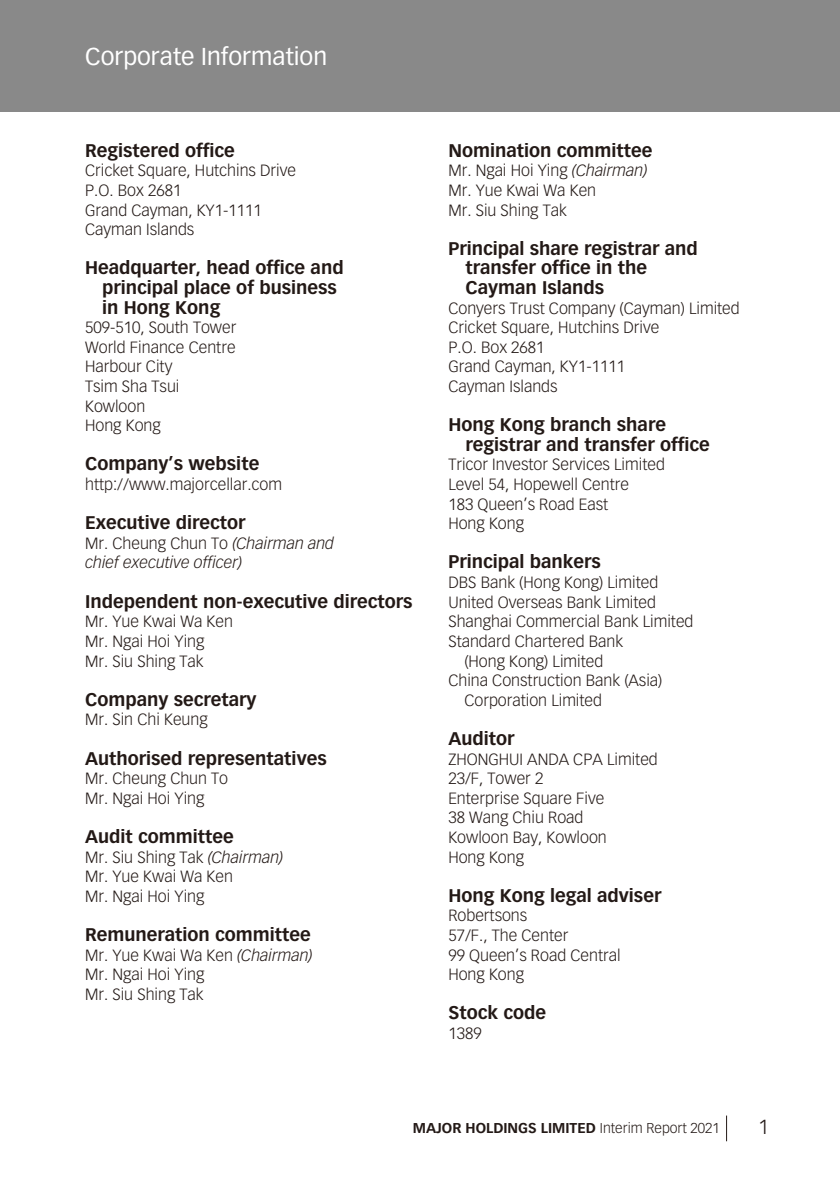
<style>
.page{position:relative;width:840px;height:1191px;background:#fff}
.page>*{position:absolute;margin:0;border:0;box-sizing:border-box;transform-origin:0 0}
.t1{font:24px "Vectora LT Std";color:#fff}
.t2{font:300 20px "Vectora LT Std";color:#231916}
.t3{font:700 18px/19.6px "Vectora LT Std";color:#231916}
.t4{font:300 16px/19.6px "Vectora LT Std";color:#231916}
.t5{font:italic 300 16px/19.6px "Vectora LT Std";color:#231916}
.t6{font:700 14px "Vectora LT Std";color:#231916}
.s1{font-style:normal}
.s2{font-style:italic}
.s3{font-weight:300}
</style>
<div class="page">
<div style="left:0;top:0;width:839px;height:112px;background:#898989"></div>
<h1 class="t1" style="left:85px;top:45px;width:243px">Corporate Information</h1>
<p class="t3" style="left:85px;top:141px;width:151px">Registered office</p>
<p class="t4" style="left:85px;top:162px;width:212px">Cricket Square, Hutchins Drive<br>P.O. Box 2681<br>Grand Cayman, KY1-1111<br>Cayman Islands</p>
<p class="t3" style="left:102px;top:259px;width:243px;text-indent:-17px">Headquarter, head office and principal place of business in Hong Kong</p>
<p class="t4" style="left:85px;top:319px;width:153px">509-510, South Tower<br>World Finance Centre<br>Harbour City<br>Tsim Sha Tsui<br>Kowloon<br>Hong Kong</p>
<p class="t3" style="left:85px;top:455px;width:176px">Company’s website</p>
<p class="t4" style="left:85px;top:475px;width:198px">http://www.majorcellar.com</p>
<p class="t3" style="left:85px;top:514px;width:162px">Executive director</p>
<p class="t5" style="left:85px;top:534px;width:250px"><span class="s1">Mr. Cheung Chun To</span> (Chairman and chief executive officer)</p>
<p class="t3" style="left:85px;top:592px;width:328px">Independent non-executive directors</p>
<p class="t4" style="left:85px;top:613px;width:149px">Mr. Yue Kwai Wa Ken<br>Mr. Ngai Hoi Ying<br>Mr. Siu Shing Tak</p>
<p class="t3" style="left:85px;top:690px;width:173px">Company secretary</p>
<p class="t4" style="left:85px;top:711px;width:124px">Mr. Sin Chi Keung</p>
<p class="t3" style="left:85px;top:749px;width:243px">Authorised representatives</p>
<p class="t4" style="left:85px;top:769px;width:144px">Mr. Cheung Chun To<br>Mr. Ngai Hoi Ying</p>
<p class="t3" style="left:85px;top:827px;width:150px">Audit committee</p>
<p class="t4" style="left:85px;top:848px;width:200px">Mr. Siu Shing Tak <span class="s2">(Chairman)<br></span>Mr. Yue Kwai Wa Ken<br>Mr. Ngai Hoi Ying</p>
<p class="t3" style="left:85px;top:925px;width:227px">Remuneration committee</p>
<p class="t4" style="left:85px;top:946px;width:229px">Mr. Yue Kwai Wa Ken <span class="s2">(Chairman)<br></span>Mr. Ngai Hoi Ying<br>Mr. Siu Shing Tak</p>
<p class="t3" style="left:448px;top:141px;width:205px">Nomination committee</p>
<p class="t4" style="left:448px;top:162px;width:200px">Mr. Ngai Hoi Ying <span class="s2">(Chairman)<br></span>Mr. Yue Kwai Wa Ken<br>Mr. Siu Shing Tak</p>
<p class="t3" style="left:465px;top:239px;width:234px;text-indent:-17px">Principal share registrar and transfer office in the<br>Cayman Islands</p>
<p class="t4" style="left:448px;top:299px;width:293px">Conyers Trust Company (Cayman) Limited<br>Cricket Square, Hutchins Drive<br>P.O. Box 2681<br>Grand Cayman, KY1-1111<br>Cayman Islands</p>
<p class="t3" style="left:465px;top:416px;width:246px;text-indent:-17px">Hong Kong branch share registrar and transfer office</p>
<p class="t4" style="left:448px;top:456px;width:218px">Tricor Investor Services Limited<br>Level 54, Hopewell Centre<br>183 Queen’s Road East<br>Hong Kong</p>
<p class="t3" style="left:448px;top:553px;width:154px">Principal bankers</p>
<p class="t4" style="left:448px;top:573px;width:211px">DBS Bank (Hong Kong) Limited</p>
<p class="t4" style="left:448px;top:593px;width:209px">United Overseas Bank Limited</p>
<p class="t4" style="left:448px;top:613px;width:246px">Shanghai Commercial Bank Limited</p>
<p class="t4" style="left:448px;top:632px;width:176px">Standard Chartered Bank</p>
<p class="t4" style="left:464px;top:652px;width:140px">(Hong Kong) Limited</p>
<p class="t4" style="left:448px;top:671px;width:215px">China Construction Bank (Asia)</p>
<p class="t4" style="left:464px;top:691px;width:139px">Corporation Limited</p>
<p class="t3" style="left:448px;top:729px;width:68px">Auditor</p>
<p class="t4" style="left:448px;top:750px;width:211px">ZHONGHUI ANDA CPA Limited<br>23/F, Tower 2<br>Enterprise Square Five<br>38 Wang Chiu Road<br>Kowloon Bay, Kowloon<br>Hong Kong</p>
<p class="t3" style="left:448px;top:886px;width:214px">Hong Kong legal adviser</p>
<p class="t4" style="left:448px;top:907px;width:174px">Robertsons<br>57/F., The Center<br>99 Queen’s Road Central<br>Hong Kong</p>
<p class="t3" style="left:448px;top:1004px;width:99px">Stock code</p>
<p class="t4" style="left:448px;top:1024px;width:35px">1389</p>
<p class="t6" style="left:412px;top:1121px;width:308px">MAJOR HOLDINGS LIMITED <span class="s3">Interim Report 2021</span></p>
<p class="t2" style="left:758px;top:1117px;width:12px">1</p>
</div>
